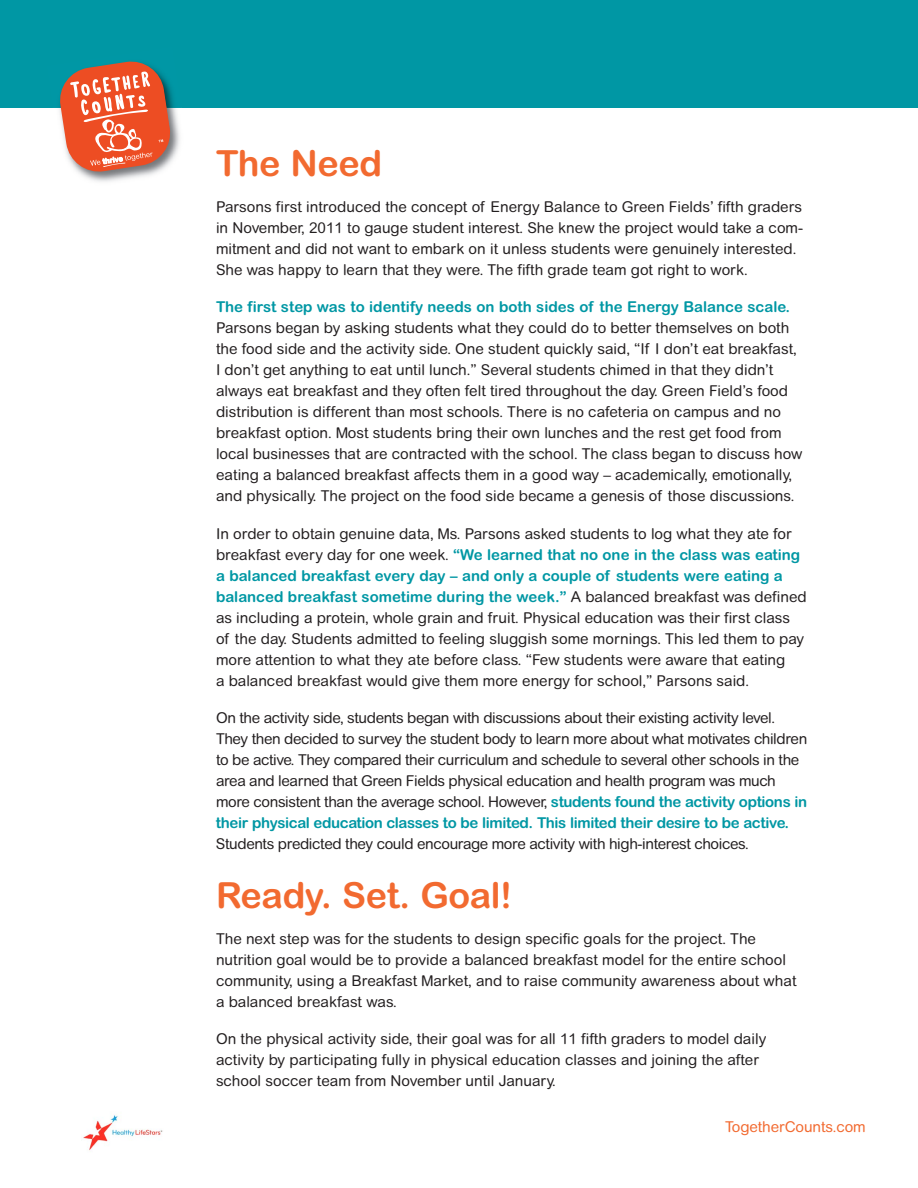
<style>
.page{position:relative;width:918px;height:1188px;background:#fff}
.page>*{position:absolute;margin:0;border:0;box-sizing:border-box;transform-origin:0 0}
.t1{font:700 36px "Arial Rounded MT Std";letter-spacing:-.01em;color:#f26a30}
.t2{font:15px/21px "Arial Rounded MT Std";color:#231f20}
.t3{font:15px/21px "Arial Rounded MT Std";letter-spacing:-.025em;color:#231f20}
.t4{font:700 15px "Arial Rounded MT Std";color:#0097a4}
.t5{font:15px "Arial Rounded MT Std";letter-spacing:-.005em;color:#f26a30}
.s1{font-weight:700;color:#0097a4}
</style>
<div class="page">
<div style="left:0;top:0;width:918px;height:108px;background:#0097a4"></div>
<img style="left:81px;top:108px;width:99px;height:74px">
<svg style="left:59px;top:61px;width:113px;height:113px"></svg>
<img style="left:83px;top:1115px;width:80px;height:36px">
<h1 class="t1" style="left:216px;top:150px;width:167px">The Need</h1>
<p class="t2" style="left:216px;top:198px;width:589px">Parsons first introduced the concept of Energy Balance to Green Fields’ fifth graders in November, 2011 to gauge student interest. She knew the project would take a com&shy;mitment and did not want to embark on it unless students were genuinely interested.<br>She was happy to learn that they were. The fifth grade team got right to work.</p>
<p class="t4" style="left:216px;top:302px;width:576px">The first step was to identify needs on both sides of the Energy Balance scale.</p>
<p class="t2" style="left:216px;top:319px;width:588px">Parsons began by asking students what they could do to better themselves on both the food side and the activity side. One student quickly said, “If I don’t eat breakfast, I don’t get anything to eat until lunch.” Several students chimed in that they didn’t always eat breakfast and they often felt tired throughout the day. Green Field’s food distribution is different than most schools. There is no cafeteria on campus and no breakfast option. Most students bring their own lunches and the rest get food from local businesses that are contracted with the school. The class began to discuss how eating a balanced breakfast affects them in a good way – academically, emotionally, and physically. The project on the food side became a genesis of those discussions.</p>
<p class="t2" style="left:216px;top:525px;width:592px">In order to obtain genuine data, Ms. Parsons asked students to log what they ate for breakfast every day for one week. <span class="s1">“We learned that no one in the class was eating a balanced breakfast every day – and only a couple of students were eating a balanced breakfast sometime during the week.”</span> A balanced breakfast was defined as including a protein, whole grain and fruit. Physical education was their first class of the day. Students admitted to feeling sluggish some mornings. This led them to pay more attention to what they ate before class. “Few students were aware that eating<br>a balanced breakfast would give them more energy for school,” Parsons said.</p>
<p class="t3" style="left:216px;top:709px;width:593px">On the activity side, students began with discussions about their existing activity level.<br>They then decided to survey the student body to learn more about what motivates children to be active. They compared their curriculum and schedule to several other schools in the area and learned that Green Fields physical education and health program was much more consistent than the average school. However, <span class="s1">students found the activity options in their physical education classes to be limited. This limited their desire to be active.</span></p>
<p class="t3" style="left:216px;top:835px;width:534px">Students predicted they could encourage more activity with high-interest choices.</p>
<h1 class="t1" style="left:216px;top:882px;width:298px">Ready. Set. Goal!</h1>
<p class="t2" style="left:216px;top:930px;width:582px">The next step was for the students to design specific goals for the project. The nutrition goal would be to provide a balanced breakfast model for the entire school community, using a Breakfast Market, and to raise community awareness about what a balanced breakfast was.</p>
<p class="t2" style="left:216px;top:1030px;width:552px">On the physical activity side, their goal was for all 11 fifth graders to model daily activity by participating fully in physical education classes and joining the after school soccer team from November until January.</p>
<p class="t5" style="left:725px;top:1122px;width:142px">TogetherCounts.com</p>
</div>
